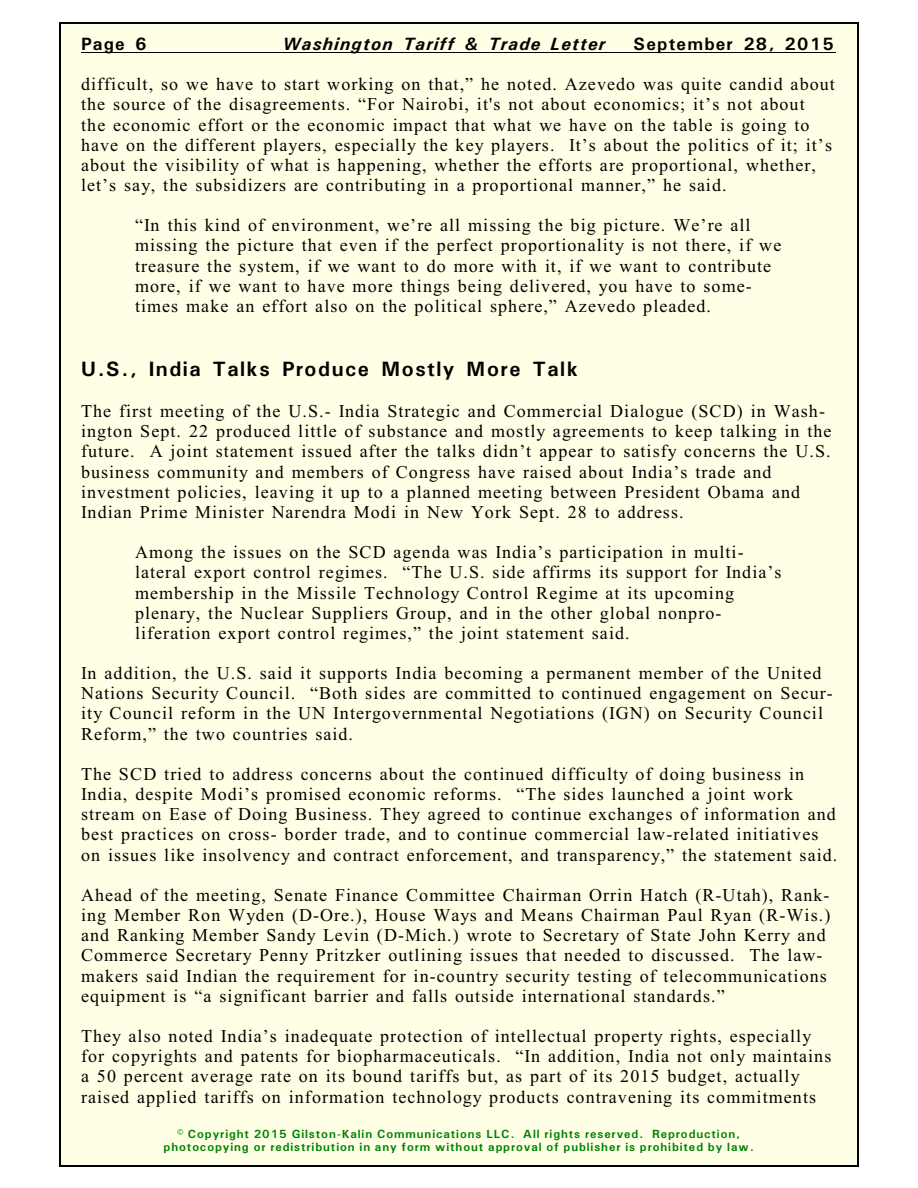
<style>
.page{position:relative;width:918px;height:1188px;background:#fff}
.page>*{position:absolute;margin:0;border:0;box-sizing:border-box;transform-origin:0 0}
.t1{font:700 21px "Univers";letter-spacing:.075em;color:#000}
.t2{font:18px/20.1px "Times New Roman";letter-spacing:.06em;color:#000}
.t3{font:italic 700 18px "Univers";letter-spacing:.07em;color:#000}
.t4{font:700 18px "Univers";letter-spacing:.075em;color:#000}
.t5{font:700 12px/13.6px "Univers";letter-spacing:.075em;color:#008000;text-align:center}
</style>
<div class="page">
<div style="left:59px;top:23px;width:800px;height:1143px;background:#ffffe6"></div>
<hr style="left:59px;top:23px;width:1px;height:1143px;background:#000">
<hr style="left:857px;top:23px;width:2px;height:1143px;background:#000">
<hr style="left:59px;top:23px;width:799px;height:1px;background:#000">
<hr style="left:59px;top:1165px;width:799px;height:1px;background:#000">
<hr style="left:81px;top:52px;width:754px;height:1px;background:#000">
<p class="t4" style="left:81px;top:38px;width:67px">Page 6</p>
<p class="t3" style="left:283px;top:38px;width:324px">Washington Tariff &amp; Trade Letter</p>
<p class="t4" style="left:633px;top:38px;width:202px">September 28, 2015</p>
<p class="t2" style="left:81px;top:76px;width:755px">difficult, so we have to start working on that,” he noted. Azevedo was quite candid about the source of the disagreements. “For Nairobi, it's not about economics; it’s not about<br>the economic effort or the economic impact that what we have on the table is going to have on the different players, especially the key players. It’s about the politics of it; it’s about the visibility of what is happening, whether the efforts are proportional, whether, let’s say, the subsidizers are contributing in a proportional manner,” he said.</p>
<p class="t2" style="left:135px;top:217px;width:648px">“In this kind of environment, we’re all missing the big picture. We’re all missing the picture that even if the perfect proportionality is not there, if we treasure the system, if we want to do more with it, if we want to contribute more, if we want to have more things being delivered, you have to some&shy;times make an effort also on the political sphere,” Azevedo pleaded.</p>
<p class="t1" style="left:81px;top:362px;width:498px">U.S., India Talks Produce Mostly More Talk</p>
<p class="t2" style="left:81px;top:403px;width:752px">The first meeting of the U.S.- India Strategic and Commercial Dialogue (SCD) in Wash&shy;ington Sept. 22 produced little of substance and mostly agreements to keep talking in the future. A joint statement issued after the talks didn’t appear to satisfy concerns the U.S. business community and members of Congress have raised about India’s trade and investment policies, leaving it up to a planned meeting between President Obama and Indian Prime Minister Narendra Modi in New York Sept. 28 to address.</p>
<p class="t2" style="left:135px;top:544px;width:648px">Among the issues on the SCD agenda was India’s participation in multi&shy;lateral export control regimes. “The U.S. side affirms its support for India’s membership in the Missile Technology Control Regime at its upcoming plenary, the Nuclear Suppliers Group, and in the other global nonpro&shy;liferation export control regimes,” the joint statement said.</p>
<p class="t2" style="left:81px;top:665px;width:753px">In addition, the U.S. said it supports India becoming a permanent member of the United Nations Security Council. “Both sides are committed to continued engagement on Secur&shy;ity Council reform in the UN Intergovernmental Negotiations (IGN) on Security Council Reform,” the two countries said.</p>
<p class="t2" style="left:81px;top:766px;width:758px">The SCD tried to address concerns about the continued difficulty of doing business in India, despite Modi’s promised economic reforms. “The sides launched a joint work stream on Ease of Doing Business. They agreed to continue exchanges of information and best practices on cross- border trade, and to continue commercial law-related initiatives on issues like insolvency and contract enforcement, and transparency,” the statement said.</p>
<p class="t2" style="left:81px;top:887px;width:751px">Ahead of the meeting, Senate Finance Committee Chairman Orrin Hatch (R-Utah), Rank&shy;ing Member Ron Wyden (D-Ore.), House Ways and Means Chairman Paul Ryan (R-Wis.) and Ranking Member Sandy Levin (D-Mich.) wrote to Secretary of State John Kerry and Commerce Secretary Penny Pritzker outlining issues that needed to discussed. The law&shy;makers said Indian the requirement for in-country security testing of telecommunications equipment is “a significant barrier and falls outside international standards.”</p>
<p class="t2" style="left:81px;top:1028px;width:752px">They also noted India’s inadequate protection of intellectual property rights, especially for copyrights and patents for biopharmaceuticals. “In addition, India not only maintains a 50 percent average rate on its bound tariffs but, as part of its 2015 budget, actually raised applied tariffs on information technology products contravening its commitments</p>
<p class="t5" style="left:164px;top:1128px;width:592px">© Copyright 2015 Gilston-Kalin Communications LLC. All rights reserved. Reproduction, photocopying or redistribution in any form without approval of publisher is prohibited by law.</p>
</div>
